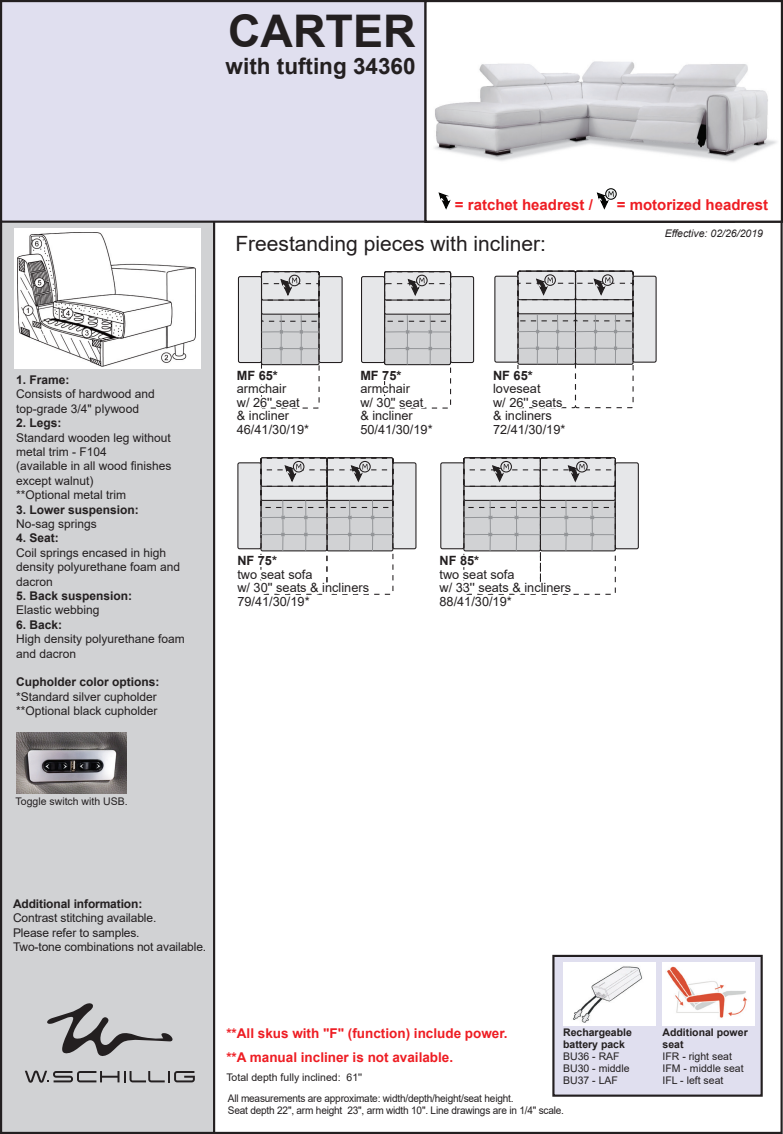
<style>
.page{position:relative;width:783px;height:1134px;background:#fff}
.page>*{position:absolute;margin:0;border:0;box-sizing:border-box;transform-origin:0 0}
.t1{font:700 45px "Arial";color:#231f20}
.t2{font:700 22.5px "Arial";color:#231f20}
.t3{font:21px "Arial";color:#231f20}
.t4{font:700 15px "Arial";color:#ee1d23}
.t5{font:700 13.5px/24px "Arial";color:#ee1d23}
.t6{font:12.75px/13.5px "Arial";color:#231f20}
.t7{font:700 12.75px "Arial";color:#231f20}
.t8{font:12px/14.4px "Arial";color:#231f20}
.t9{font:700 12px "Arial";color:#231f20}
.t10{font:10.5px/12px "Arial";letter-spacing:-.02em;color:#231f20;scale:.96 1}
.t11{font:10.5px/12px "Arial";color:#231f20}
.t12{font:700 10.5px/12px "Arial";color:#231f20}
.t13{font:italic 10.5px "Arial";color:#231f20}
</style>
<div class="page">
<div style="left:1px;top:21px;width:213px;height:1112px;background:#d1d2d4"></div>
<div style="left:0;top:20px;width:215px;height:1114px;border:2px solid #231f20"></div>
<div style="left:1px;top:1px;width:733px;height:221px;background:#e0dfef"></div>
<svg style="left:47px;top:1003px;width:126px;height:53px"></svg>
<svg style="left:25px;top:1071px;width:170px;height:12px"></svg>
<div style="left:14px;top:228px;width:187px;height:141px;background:#fff"></div>
<img style="left:18px;top:232px;width:178px;height:134px">
<div style="left:553px;top:956px;width:209px;height:140px;background:#e0dfef"></div>
<div style="left:552px;top:955px;width:211px;height:142px;border:2px solid #231f20"></div>
<div style="left:663px;top:962px;width:92px;height:63px;background:#fff"></div>
<img style="left:667px;top:966px;width:80px;height:52px">
<div style="left:563px;top:962px;width:93px;height:63px;background:#fff"></div>
<img style="left:573px;top:966px;width:70px;height:57px">
<div style="left:426px;top:1px;width:356px;height:221px;background:#fff"></div>
<img style="left:435px;top:61px;width:342px;height:136px">
<div style="left:424px;top:0;width:359px;height:223px;border:2px solid #231f20"></div>
<div style="left:319px;top:277px;width:23px;height:86px;background:#e6e7e9;border-radius:2px"></div>
<div style="left:319px;top:276px;width:24px;height:87px;border:1px solid #231f20;border-radius:2px"></div>
<div style="left:451px;top:277px;width:23px;height:86px;background:#e6e7e9;border-radius:2px"></div>
<div style="left:450px;top:276px;width:24px;height:87px;border:1px solid #231f20;border-radius:2px"></div>
<div style="left:633px;top:276px;width:23px;height:86px;background:#e6e7e9;border-radius:2px"></div>
<div style="left:633px;top:276px;width:24px;height:87px;border:1px solid #231f20;border-radius:2px"></div>
<div style="left:393px;top:463px;width:23px;height:86px;background:#e6e7e9;border-radius:2px"></div>
<div style="left:392px;top:462px;width:24px;height:87px;border:1px solid #231f20;border-radius:2px"></div>
<div style="left:615px;top:463px;width:23px;height:86px;background:#e6e7e9;border-radius:2px"></div>
<div style="left:615px;top:462px;width:24px;height:87px;border:1px solid #231f20;border-radius:2px"></div>
<svg style="left:237px;top:271px;width:83px;height:138px"></svg>
<svg style="left:361px;top:271px;width:91px;height:138px"></svg>
<svg style="left:494px;top:270px;width:140px;height:139px"></svg>
<svg style="left:237px;top:457px;width:157px;height:138px"></svg>
<svg style="left:440px;top:457px;width:176px;height:138px"></svg>
<svg style="left:438px;top:191px;width:15px;height:19px"></svg>
<svg style="left:606px;top:189px;width:10px;height:10px"></svg>
<div style="left:605px;top:188px;width:12px;height:12px;border:1px solid #040503;border-radius:50%"></div>
<svg style="left:596px;top:191px;width:18px;height:19px"></svg>
<img style="left:16px;top:733px;width:110px;height:61px">
<h1 class="t1" style="left:228px;top:-1px;width:189px">CARTER</h1>
<h2 class="t2" style="left:226px;top:50px;width:192px">with tufting 34360</h2>
<p class="t4" style="left:455px;top:194px;width:139px">= ratchet headrest /</p>
<p class="t4" style="left:617px;top:194px;width:153px">= motorized headrest</p>
<h3 class="t3" style="left:235px;top:230px;width:312px">Freestanding pieces with incliner:</h3>
<p class="t13" style="left:665px;top:227px;width:100px">Effective: 02/26/2019</p>
<p class="t9" style="left:16px;top:371px;width:55px">1. Frame:</p>
<p class="t8" style="left:16px;top:387px;width:140px">Consists of hardwood and top-grade 3/4" plywood</p>
<p class="t9" style="left:16px;top:415px;width:47px">2. Legs:</p>
<p class="t8" style="left:16px;top:430px;width:157px">Standard wooden leg without metal trim - F104<br>(available in all wood finishes except walnut)<br>**Optional metal trim</p>
<p class="t9" style="left:16px;top:501px;width:124px">3. Lower suspension:</p>
<p class="t8" style="left:16px;top:517px;width:82px">No-sag springs</p>
<p class="t9" style="left:16px;top:530px;width:44px">4. Seat:</p>
<p class="t8" style="left:16px;top:545px;width:166px">Coil springs encased in high density polyurethane foam and dacron</p>
<p class="t9" style="left:16px;top:587px;width:118px">5. Back suspension:</p>
<p class="t8" style="left:16px;top:603px;width:85px">Elastic webbing</p>
<p class="t9" style="left:16px;top:616px;width:48px">6. Back:</p>
<p class="t8" style="left:16px;top:632px;width:170px">High density polyurethane foam and dacron</p>
<p class="t9" style="left:16px;top:674px;width:145px">Cupholder color options:</p>
<p class="t8" style="left:16px;top:689px;width:143px">*Standard silver cupholder **Optional black cupholder</p>
<p class="t11" style="left:16px;top:796px;width:114px">Toggle switch with USB.</p>
<p class="t7" style="left:237px;top:366px;width:43px">MF 65*</p>
<p class="t6" style="left:237px;top:382px;width:74px">armchair<br>w/ 26'' seat &amp; incliner<br>46/41/30/19*</p>
<p class="t7" style="left:360px;top:366px;width:43px">MF 75*</p>
<p class="t6" style="left:360px;top:382px;width:74px">armchair<br>w/ 30'' seat &amp; incliner<br>50/41/30/19*</p>
<p class="t7" style="left:493px;top:366px;width:41px">NF 65*</p>
<p class="t6" style="left:493px;top:382px;width:74px">loveseat<br>w/ 26'' seats &amp; incliners<br>72/41/30/19*</p>
<p class="t7" style="left:237px;top:552px;width:41px">NF 75*</p>
<p class="t6" style="left:237px;top:568px;width:133px">two seat sofa<br>w/ 30'' seats &amp; incliners<br>79/41/30/19*</p>
<p class="t7" style="left:439px;top:552px;width:41px">NF 85*</p>
<p class="t6" style="left:439px;top:568px;width:133px">two seat sofa<br>w/ 33'' seats &amp; incliners<br>88/41/30/19*</p>
<p class="t9" style="left:13px;top:895px;width:131px">Additional information:</p>
<p class="t8" style="left:13px;top:911px;width:195px">Contrast stitching available.<br>Please refer to samples.<br>Two-tone combinations not available.</p>
<p class="t5" style="left:226px;top:1021px;width:283px">**All skus with "F" (function) include power. **A manual incliner is not available.</p>
<p class="t11" style="left:226px;top:1072px;width:137px">Total depth fully inclined: 61''</p>
<p class="t12" style="left:563px;top:1027px;width:70px">Rechargeable battery pack</p>
<p class="t11" style="left:563px;top:1051px;width:68px">BU36 - RAF<br>BU30 - middle<br>BU37 - LAF</p>
<p class="t10" style="left:228px;top:1092px;width:352px">All measurements are approximate: width/depth/height/seat height.<br>Seat depth 22", arm height 23", arm width 10". Line drawings are in 1/4" scale.</p>
<p class="t12" style="left:663px;top:1027px;width:87px">Additional power seat</p>
<p class="t11" style="left:663px;top:1051px;width:83px">IFR - right seat<br>IFM - middle seat<br>IFL - left seat</p>
</div>
